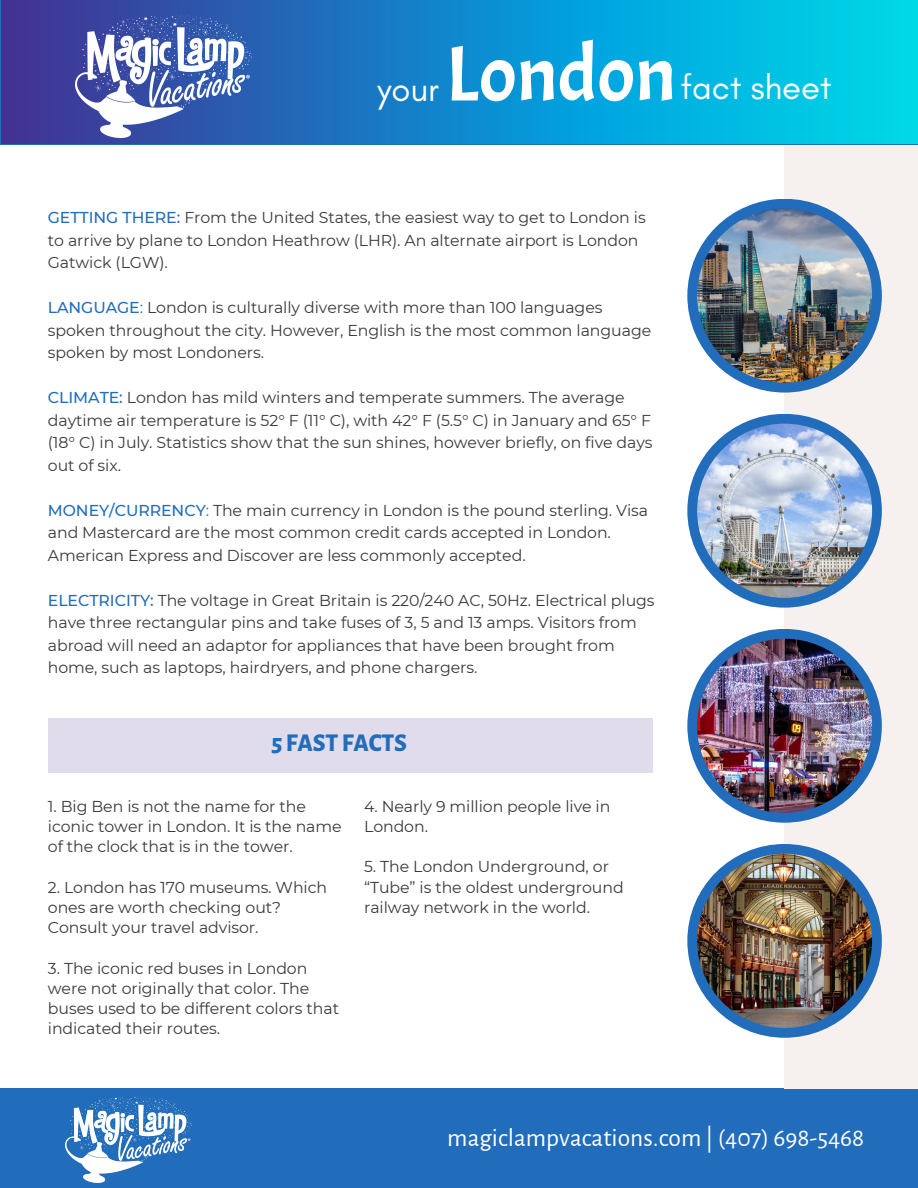
<style>
.page{position:relative;width:918px;height:1188px;background:#fff}
.page>*{position:absolute;margin:0;border:0;box-sizing:border-box;transform-origin:0 0}
.t1{font:78.6px "Acme";color:#fff}
.t2{font:34.65px "Glacial Indifference";color:#fff}
.t3{font:25.5px "Alegreya Sans";color:#fff}
.t4{font:800 25.2px "Alegreya Sans";letter-spacing:-.005em;color:#226dbb}
.t5{font:15.75px/22.5px "Montserrat";letter-spacing:-.005em;color:#393a3b}
.s1{font-weight:500;color:#226dbb}
.s2{color:#226dbb}
</style>
<div class="page">
<div style="left:0;top:1089px;width:918px;height:99px;background:#226dbb"></div>
<div style="left:785px;top:145px;width:133px;height:944px;background:#f6f1ee"></div>
<img style="left:1px;top:0;width:917px;height:143px">
<img style="left:687px;top:199px;width:195px;height:194px">
<img style="left:687px;top:414px;width:195px;height:194px">
<img style="left:687px;top:629px;width:195px;height:194px">
<img style="left:687px;top:844px;width:195px;height:194px">
<div style="left:48px;top:718px;width:605px;height:54px;background:#e1dcec"></div>
<img style="left:75px;top:16px;width:177px;height:121px">
<img style="left:65px;top:1097px;width:126px;height:86px">
<h1 class="t2" style="left:377px;top:69px;width:64px">your</h1>
<h2 class="t1" style="left:445px;top:25px;width:232px">London</h2>
<h2 class="t2" style="left:680px;top:66px;width:152px">fact sheet</h2>
<p class="t5" style="left:48px;top:206px;width:599px"><span class="s1">GETTING THERE:</span> From the United States, the easiest way to get to London is</p>
<p class="t5" style="left:48px;top:229px;width:592px">to arrive by plane to London Heathrow (LHR). An alternate airport is London<br>Gatwick (LGW).</p>
<p class="t5" style="left:48px;top:296px;width:605px"><span class="s1">LANGUAGE</span><span class="s2">:</span> London is culturally diverse with more than 100 languages spoken throughout the city. However, English is the most common language spoken by most Londoners.</p>
<p class="t5" style="left:48px;top:386px;width:606px"><span class="s1">CLIMATE:</span> London has mild winters and temperate summers. The average daytime air temperature is 52° F (11° C), with 42° F (5.5° C) in January and 65° F (18° C) in July. Statistics show that the sun shines, however briefly, on five days out of six.</p>
<p class="t5" style="left:48px;top:499px;width:602px"><span class="s1">MONEY/CURRENCY</span><span class="s2">:</span> The main currency in London is the pound sterling. Visa and Mastercard are the most common credit cards accepted in London.<br>American Express and Discover are less commonly accepted.</p>
<p class="t5" style="left:48px;top:589px;width:608px"><span class="s1">ELECTRICITY:</span> The voltage in Great Britain is 220/240 AC, 50Hz. Electrical plugs have three rectangular pins and take fuses of 3, 5 and 13 amps. Visitors from abroad will need an adaptor for appliances that have been brought from home, such as laptops, hairdryers, and phone chargers.</p>
<p class="t4" style="left:272px;top:731px;width:137px">5 FAST FACTS</p>
<p class="t5" style="left:48px;top:796px;width:295px;line-height:20.2px">1. Big Ben is not the name for the iconic tower in London. It is the name of the clock that is in the tower.</p>
<p class="t5" style="left:48px;top:877px;width:281px;line-height:20.2px">2. London has 170 museums. Which ones are worth checking out?<br>Consult your travel advisor.</p>
<p class="t5" style="left:48px;top:958px;width:293px;line-height:20.2px">3. The iconic red buses in London were not originally that color. The buses used to be different colors that indicated their routes.</p>
<p class="t5" style="left:364px;top:796px;width:248px;line-height:20.2px">4. Nearly 9 million people live in<br>London.</p>
<p class="t5" style="left:364px;top:857px;width:261px;line-height:20.2px">5. The London Underground, or “Tube” is the oldest underground railway network in the world.</p>
<p class="t3" style="left:447px;top:1125px;width:419px">magiclampvacations.com | (407) 698-5468</p>
</div>
